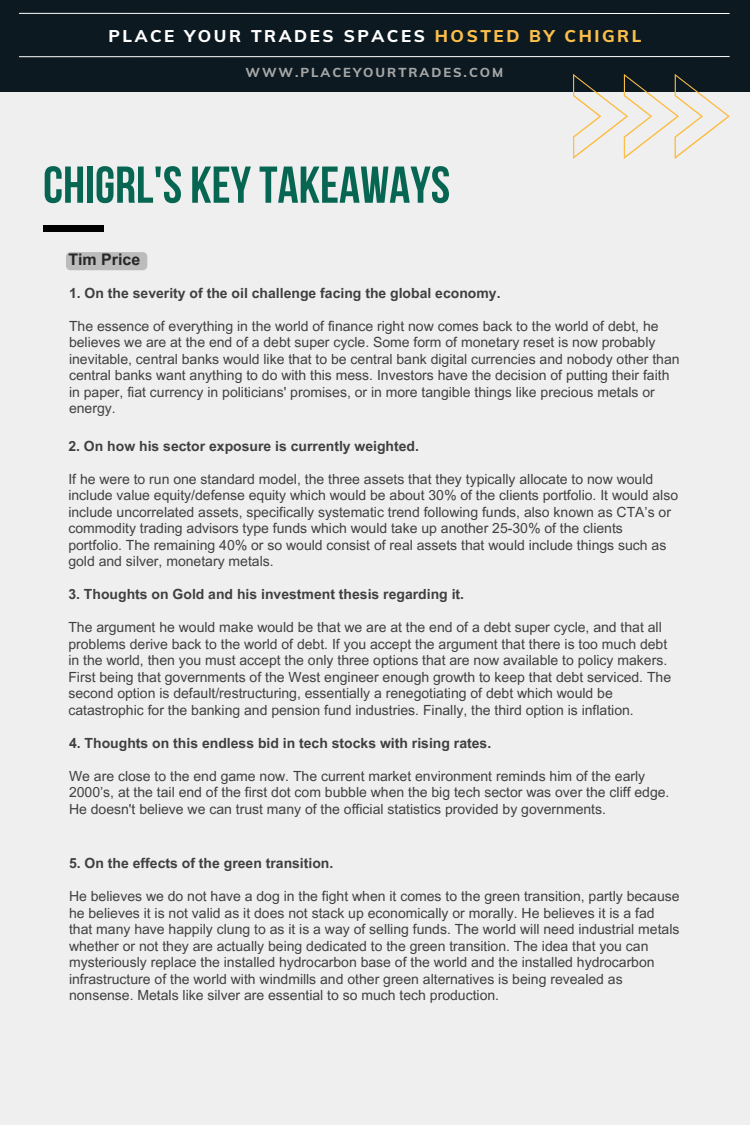
<style>
.page{position:relative;width:750px;height:1125px;background:#efefef}
.page>*{position:absolute;margin:0;border:0;box-sizing:border-box;transform-origin:0 0}
.t1{font:700 51.7px "Bebas Neue";color:#076652}
.t2{font:800 17px "Muli";letter-spacing:.15em;color:#fff}
.t3{font:700 16px "Arial MT Pro";color:#272727}
.t4{font:14px/16.5px "Arial MT Pro";color:#404040}
.t5{font:700 14px "Arial MT Pro";color:#404040}
.t6{font:800 13px "Muli";letter-spacing:.15em;color:#a6a6a6}
.s1{color:#fcbf49}
</style>
<div class="page">
<div style="left:0;top:0;width:750px;height:92px;background:#0c1921"></div>
<hr style="left:19px;top:13px;width:710px;height:1px;background:#fff">
<hr style="left:19px;top:56px;width:710px;height:1px;background:#fff">
<svg style="left:573px;top:74px;width:157px;height:85px"></svg>
<div style="left:43px;top:225px;width:60px;height:7px;background:#000"></div>
<svg style="left:66px;top:252px;width:81px;height:18px"></svg>
<p class="t2" style="left:108px;top:25px;width:535px">PLACE YOUR TRADES SPACES <span class="s1">HOSTED BY CHIGRL</span></p>
<p class="t6" style="left:245px;top:64px;width:259px">WWW.PLACEYOURTRADES.COM</p>
<p class="t1" style="left:43px;top:164px;width:409px">CHIGRL'S KEYTAKEAWAYS</p>
<p class="t3" style="left:68px;top:253px;width:74px">Tim Price</p>
<p class="t5" style="left:69px;top:287px;width:433px">1. On the severity of the oil challenge facing the global economy.</p>
<p class="t4" style="left:69px;top:319px;width:612px">The essence of everything in the world of finance right now comes back to the world of debt, he believes we are at the end of a debt super cycle. Some form of monetary reset is now probably inevitable, central banks would like that to be central bank digital currencies and nobody other than central banks want anything to do with this mess. Investors have the decision of putting their faith in paper, fiat currency in politicians' promises, or in more tangible things like precious metals or energy.</p>
<p class="t5" style="left:68px;top:441px;width:352px">2. On how his sector exposure is currently weighted.</p>
<p class="t4" style="left:68px;top:473px;width:611px">If he were to run one standard model, the three assets that they typically allocate to now would include value equity/defense equity which would be about 30% of the clients portfolio. It would also include uncorrelated assets, specifically systematic trend following funds, also known as CTA’s or commodity trading advisors type funds which would take up another 25-30% of the clients portfolio. The remaining 40% or so would consist of real assets that would include things such as gold and silver, monetary metals.</p>
<p class="t5" style="left:68px;top:589px;width:397px">3. Thoughts on Gold and his investment thesis regarding it.</p>
<p class="t4" style="left:68px;top:621px;width:604px">The argument he would make would be that we are at the end of a debt super cycle, and that all problems derive back to the world of debt. If you accept the argument that there is too much debt in the world, then you must accept the only three options that are now available to policy makers.<br>First being that governments of the West engineer enough growth to keep that debt serviced. The second option is default/restructuring, essentially a renegotiating of debt which would be catastrophic for the banking and pension fund industries. Finally, the third option is inflation.</p>
<p class="t5" style="left:69px;top:738px;width:424px">4. Thoughts on this endless bid in tech stocks with rising rates.</p>
<p class="t4" style="left:69px;top:770px;width:602px">We are close to the end game now. The current market environment reminds him of the early<br>2000’s, at the tail end of the first dot com bubble when the big tech sector was over the cliff edge.<br>He doesn't believe we can trust many of the official statistics provided by governments.</p>
<p class="t5" style="left:69px;top:858px;width:266px">5. On the effects of the green transition.</p>
<p class="t4" style="left:69px;top:890px;width:612px">He believes we do not have a dog in the fight when it comes to the green transition, partly because he believes it is not valid as it does not stack up economically or morally. He believes it is a fad that many have happily clung to as it is a way of selling funds. The world will need industrial metals whether or not they are actually being dedicated to the green transition. The idea that you can mysteriously replace the installed hydrocarbon base of the world and the installed hydrocarbon infrastructure of the world with windmills and other green alternatives is being revealed as nonsense. Metals like silver are essential to so much tech production.</p>
</div>
